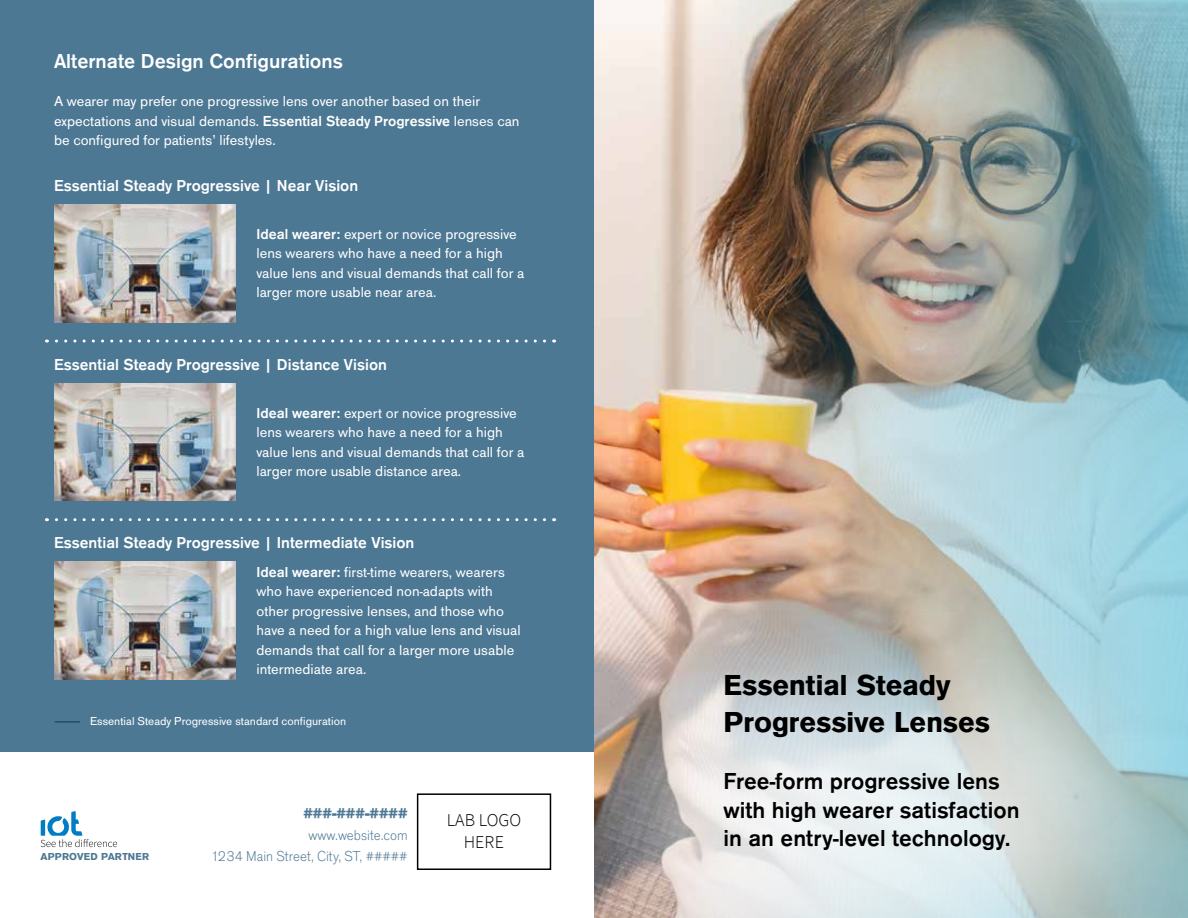
<style>
.page{position:relative;width:1188px;height:918px;background:#fff}
.page>*{position:absolute;margin:0;border:0;box-sizing:border-box;transform-origin:0 0}
.t1{font:700 30px/37.5px "Accius TOT";color:#000}
.t2{font:500 24px/28.5px "Accius TOT";color:#000}
.t3{font:500 21px "Accius TOT";color:#fff}
.t4{font:700 18px "Accius TOT";color:#4d7894}
.t5{font:300 18px/21.6px "Source Sans Pro";color:#000;text-align:center}
.t6{font:500 16.5px "Accius TOT";color:#fff}
.t7{font:15px/19.5px "Accius TOT";color:#fff}
.t8{font:300 15px/21px "Accius TOT";color:#4d7894;text-align:right}
.t9{font:12px "Accius TOT";color:#fff}
.t10{font:700 10.5px "Accius TOT";letter-spacing:.015em;color:#4d7894}
.s1{font-weight:500}
</style>
<div class="page">
<img style="left:594px;top:0;width:594px;height:588px">
<div style="left:539px;top:588px;width:649px;height:330px;background:#fff;opacity:.65"></div>
<div style="left:0;top:0;width:594px;height:918px;background:#fff"></div>
<div style="left:0;top:0;width:594px;height:751px;background:#4d7894"></div>
<svg style="left:41px;top:811px;width:76px;height:36px"></svg>
<div style="left:417px;top:793px;width:134px;height:77px;border:2px solid #000"></div>
<img style="left:54px;top:204px;width:181px;height:118px">
<svg style="left:46px;top:340px;width:499px;height:3px"></svg>
<svg style="left:46px;top:518px;width:499px;height:3px"></svg>
<img style="left:54px;top:383px;width:181px;height:118px">
<img style="left:54px;top:562px;width:181px;height:117px">
<svg style="left:55px;top:722px;width:25px;height:1px"></svg>
<h3 class="t3" style="left:54px;top:49px;width:291px">Alternate Design Configurations</h3>
<p class="t7" style="left:54px;top:92px;width:467px">A wearer may prefer one progressive lens over another based on their expectations and visual demands. <span class="s1">Essential Steady Progressive</span> lenses can be configured for patients’ lifestyles.</p>
<p class="t6" style="left:54px;top:176px;width:306px">Essential Steady Progressive | Near Vision</p>
<p class="t7" style="left:256px;top:224px;width:269px"><span class="s1">Ideal wearer:</span> expert or novice progressive lens wearers who have a need for a high value lens and visual demands that call for a larger more usable near area.</p>
<p class="t6" style="left:54px;top:355px;width:335px">Essential Steady Progressive | Distance Vision</p>
<p class="t7" style="left:256px;top:403px;width:269px"><span class="s1">Ideal wearer:</span> expert or novice progressive lens wearers who have a need for a high value lens and visual demands that call for a larger more usable distance area.</p>
<p class="t6" style="left:54px;top:534px;width:362px">Essential Steady Progressive | Intermediate Vision</p>
<p class="t7" style="left:256px;top:562px;width:266px"><span class="s1">Ideal wearer:</span> first-time wearers, wearers who have experienced non-adapts with other progressive lenses, and those who have a need for a high value lens and visual demands that call for a larger more usable intermediate area.</p>
<p class="t9" style="left:90px;top:714px;width:258px">Essential Steady Progressive standard configuration</p>
<p class="t10" style="left:41px;top:851px;width:110px">APPROVED PARTNER</p>
<p class="t4" style="left:303px;top:803px;width:106px">###-###-####</p>
<p class="t8" style="left:211px;top:825px;width:198px">www.website.com<br>1234 Main Street, City, ST, #####</p>
<p class="t5" style="left:447px;top:809px;width:76px">LAB LOGO<br>HERE</p>
<h1 class="t1" style="left:724px;top:667px;width:268px">Essential Steady<br>Progressive Lenses</h1>
<h2 class="t2" style="left:724px;top:767px;width:298px">Free-form progressive lens with high wearer satisfaction in an entry-level technology.</h2>
</div>
